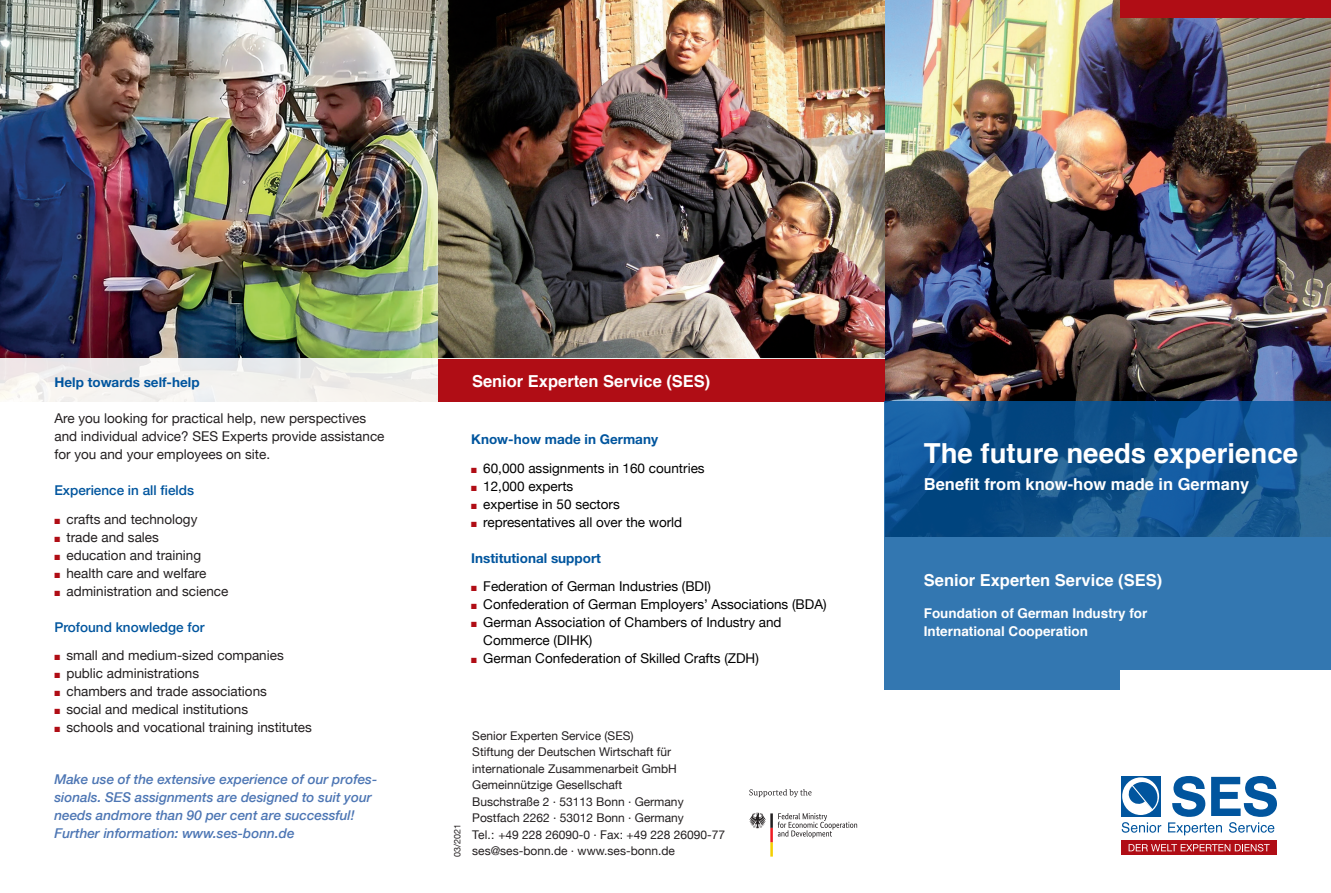
<style>
.page{position:relative;width:1331px;height:893px;background:#fff}
.page>*{position:absolute;margin:0;border:0;box-sizing:border-box;transform-origin:0 0}
.t1{font:700 27.6px "Helvetica";color:#fff}
.t2{font:700 16.5px "Helvetica";color:#fff}
.t3{font:13.5px/18px "Helvetica Neue";color:#231f20}
.t4{font:13.5px "Helvetica Neue";color:#000}
.t5{font:italic 500 13.5px/18px "Helvetica Neue";color:#4d76b4}
.t6{font:700 13.5px "Helvetica Neue";color:#01559e}
.t7{font:700 13.5px "Helvetica";color:#fff}
.t8{font:500 13.5px "Helvetica Neue";color:#01559e}
.t9{font:12px "Helvetica Neue";color:#231f20}
.t10{font:9px "Helvetica Neue";color:#231f20}
.s1{color:#b00d15}
</style>
<div class="page">
<img style="left:884px;top:0;width:447px;height:401px">
<div style="left:1121px;top:0;width:210px;height:17px;background:#b00d15"></div>
<img style="left:438px;top:0;width:446px;height:359px">
<img style="left:0;top:0;width:438px;height:359px">
<div style="left:1121px;top:776px;width:40px;height:40px;background:#01559e"></div>
<svg style="left:1122px;top:777px;width:37px;height:38px"></svg>
<svg style="left:1121px;top:780px;width:40px;height:53px"></svg>
<svg style="left:1168px;top:776px;width:109px;height:59px"></svg>
<div style="left:1121px;top:841px;width:156px;height:14px;background:#b00d15"></div>
<svg style="left:1129px;top:844px;width:141px;height:7px"></svg>
<div style="left:438px;top:359px;width:446px;height:42px;background:#b00d15"></div>
<svg style="left:749px;top:789px;width:62px;height:8px"></svg>
<svg style="left:749px;top:813px;width:108px;height:44px"></svg>
<svg style="left:884px;top:401px;width:447px;height:288px;fill:#3377b1"></svg>
<div style="left:1121px;top:670px;width:210px;height:39px;background:#fff"></div>
<p class="t6" style="left:54px;top:374px;width:147px">Help towards self-help</p>
<p class="t3" style="left:54px;top:410px;width:332px">Are you looking for practical help, new perspectives and individual advice? SES Experts provide assistance for you and your employees on site.</p>
<p class="t8" style="left:54px;top:480px;width:141px">Experience in all fields</p>
<p class="t3" style="left:54px;top:511px;width:145px"><span class="s1">■</span> crafts and technology</p>
<p class="t3" style="left:54px;top:529px;width:106px"><span class="s1">■</span> trade and sales</p>
<p class="t3" style="left:54px;top:547px;width:148px"><span class="s1">■</span> education and training</p>
<p class="t3" style="left:54px;top:565px;width:154px"><span class="s1">■</span> health care and welfare</p>
<p class="t3" style="left:54px;top:583px;width:176px"><span class="s1">■</span> administration and science</p>
<p class="t8" style="left:54px;top:616px;width:152px">Profound knowledge for</p>
<p class="t3" style="left:54px;top:647px;width:231px"><span class="s1">■</span> small and medium-sized companies</p>
<p class="t3" style="left:54px;top:665px;width:146px"><span class="s1">■</span> public administrations</p>
<p class="t3" style="left:54px;top:683px;width:214px"><span class="s1">■</span> chambers and trade associations</p>
<p class="t3" style="left:54px;top:701px;width:195px"><span class="s1">■</span> social and medical institutions</p>
<p class="t3" style="left:54px;top:719px;width:259px"><span class="s1">■</span> schools and vocational training institutes</p>
<p class="t5" style="left:54px;top:769px;width:324px">Make use of the extensive experience of our profes&shy;sionals. SES assignments are designed to suit your needs andmore than 90 per cent are successful!</p>
<p class="t5" style="left:54px;top:823px;width:242px">Further information: www.ses-bonn.de</p>
<p class="t2" style="left:472px;top:368px;width:240px">Senior Experten Service (SES)</p>
<p class="t6" style="left:471px;top:431px;width:188px">Know-how made in Germany</p>
<p class="t4" style="left:471px;top:458px;width:235px"><span class="s1">■</span> 60,000 assignments in 160 countries</p>
<p class="t4" style="left:471px;top:476px;width:104px"><span class="s1">■</span> 12,000 experts</p>
<p class="t4" style="left:471px;top:494px;width:150px"><span class="s1">■</span> expertise in 50 sectors</p>
<p class="t4" style="left:471px;top:512px;width:213px"><span class="s1">■</span> representatives all over the world</p>
<p class="t6" style="left:471px;top:549px;width:131px">Institutional support</p>
<p class="t4" style="left:471px;top:576px;width:241px"><span class="s1">■</span> Federation of German Industries (BDI)</p>
<p class="t4" style="left:471px;top:594px;width:357px"><span class="s1">■</span> Confederation of German Employers’ Associations (BDA)</p>
<p class="t4" style="left:471px;top:612px;width:312px"><span class="s1">■</span> German Association of Chambers of Industry and</p>
<p class="t4" style="left:483px;top:630px;width:111px">Commerce (DIHK)</p>
<p class="t4" style="left:471px;top:648px;width:289px"><span class="s1">■</span> German Confederation of Skilled Crafts (ZDH)</p>
<p class="t10" style="left:451px;top:857px;width:35px;rotate:-90deg">03/2021</p>
<p class="t9" style="left:472px;top:727px;width:163px">Senior Experten Service (SES)</p>
<p class="t9" style="left:472px;top:743px;width:200px">Stiftung der Deutschen Wirtschaft für</p>
<p class="t9" style="left:472px;top:760px;width:206px">internationale Zusammenarbeit GmbH</p>
<p class="t9" style="left:472px;top:776px;width:151px">Gemeinnützige Gesellschaft</p>
<p class="t9" style="left:472px;top:793px;width:213px">Buschstraße 2 · 53113 Bonn · Germany</p>
<p class="t9" style="left:472px;top:809px;width:213px">Postfach 2262 · 53012 Bonn · Germany</p>
<p class="t9" style="left:472px;top:826px;width:254px">Tel.: +49 228 26090-0 · Fax: +49 228 26090-77</p>
<p class="t9" style="left:472px;top:842px;width:204px">ses@ses-bonn.de · www.ses-bonn.de</p>
<p class="t1" style="left:924px;top:431px;width:376px">The future needs experience</p>
<p class="t2" style="left:924px;top:471px;width:327px">Benefit from know-how made in Germany</p>
<p class="t2" style="left:924px;top:567px;width:240px">Senior Experten Service (SES)</p>
<p class="t7" style="left:924px;top:602px;width:225px">Foundation of German Industry for</p>
<p class="t7" style="left:924px;top:620px;width:166px">International Cooperation</p>
</div>
